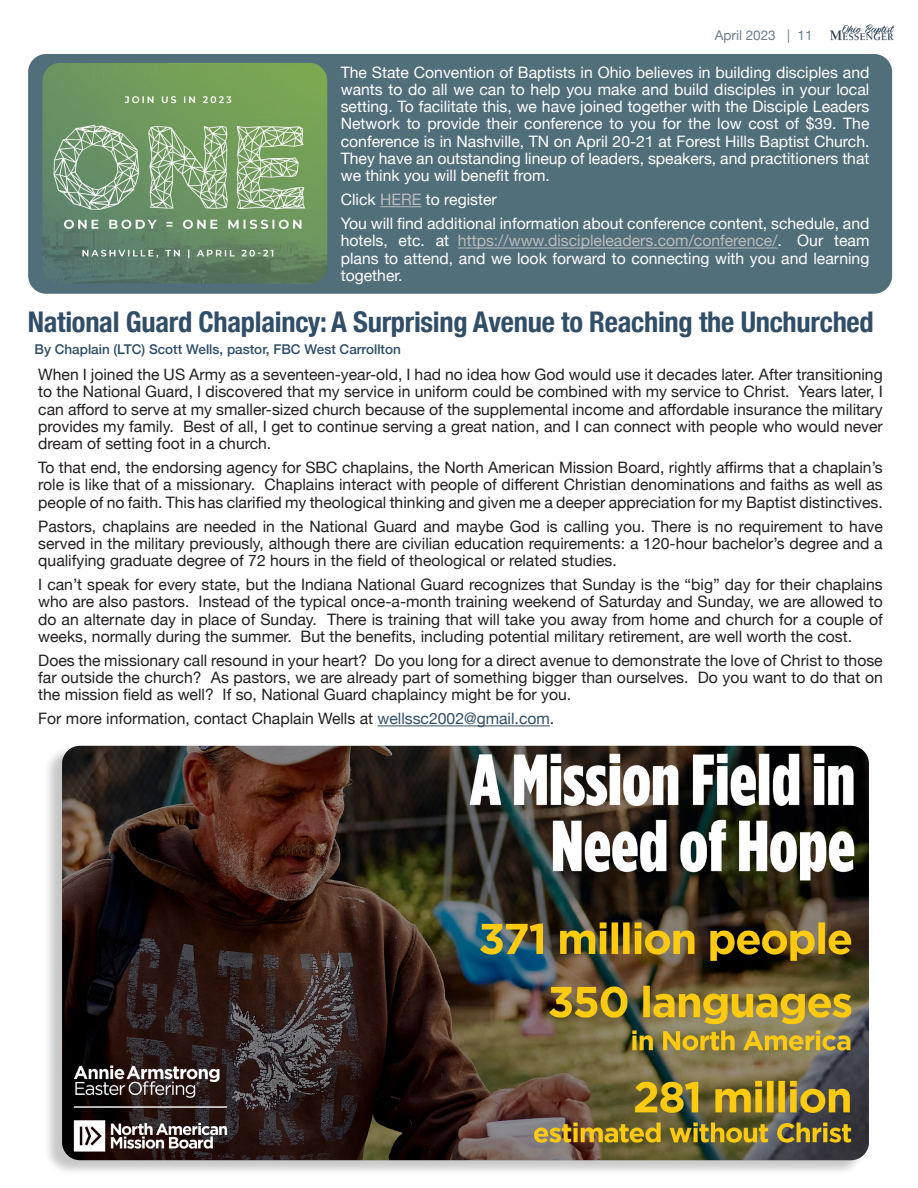
<style>
.page{position:relative;width:918px;height:1188px;background:#fff}
.page>*{position:absolute;margin:0;border:0;box-sizing:border-box;transform-origin:0 0}
.Headline_1{font:700 condensed 28.5px "Helvetica Neue";letter-spacing:-.01em;color:#304e67}
.t1{font:15.75px/17.2px "Helvetica Neue";color:#231f20;text-align:justify}
.t2{font:15.75px/17.2px "Helvetica Neue";color:#fff;text-align:justify}
.Author_Text{font:500 13.5px "Helvetica Neue";color:#304e67}
.t3{font:13.5px "Helvetica Neue";color:#6c7e8f}
.s1{color:#bdbbbd}
.s2{color:#304e67}
</style>
<div class="page">
<img style="left:830px;top:24px;width:64px;height:16px">
<div style="left:28px;top:54px;width:864px;height:240px;background:#516f7a;border-radius:18px"></div>
<img style="left:42px;top:63px;width:285px;height:221px">
<hr style="left:380px;top:206px;width:42px;height:1px;background:#bdbbbd">
<hr style="left:458px;top:248px;width:320px;height:1px;background:#bdbbbd">
<div style="left:43px;top:745px;width:823px;height:431px;background:#231f20;opacity:.25"></div>
<img style="left:62px;top:746px;width:807px;height:414px">
<hr style="left:377px;top:726px;width:173px;height:1px;background:#304e67">
<p class="t3" style="left:715px;top:25px;width:99px">April 2023 | 11</p>
<p class="t2" style="left:341px;top:64px;width:530px">The State Convention of Baptists in Ohio believes in building disciples and wants to do all we can to help you make and build disciples in your local setting. To facilitate this, we have joined together with the Disciple Leaders Network to provide their conference to you for the low cost of $39. The conference is in Nashville, TN on April 20-21 at Forest Hills Baptist Church.<br>They have an outstanding lineup of leaders, speakers, and practitioners that we think you will benefit from.</p>
<p class="t2" style="left:341px;top:192px;width:158px">Click <span class="s1">HERE</span> to register</p>
<p class="t2" style="left:341px;top:216px;width:530px">You will find additional information about conference content, schedule, and hotels, etc. at <span class="s1">https://www.discipleleaders.com/conference/</span>. Our team plans to attend, and we look forward to connecting with you and learning together.</p>
<p class="Headline_1" style="left:28px;top:298px;width:848px">National Guard Chaplaincy: A Surprising Avenue to Reaching the Unchurched</p>
<p class="t1" style="left:38px;top:367px;width:846px">When I joined the US Army as a seventeen-year-old, I had no idea how God would use it decades later. After transitioning to the National Guard, I discovered that my service in uniform could be combined with my service to Christ. Years later, I can afford to serve at my smaller-sized church because of the supplemental income and affordable insurance the military provides my family. Best of all, I get to continue serving a great nation, and I can connect with people who would never dream of setting foot in a church.</p>
<p class="t1" style="left:38px;top:460px;width:846px">To that end, the endorsing agency for SBC chaplains, the North American Mission Board, rightly affirms that a chaplain’s role is like that of a missionary. Chaplains interact with people of different Christian denominations and faiths as well as people of no faith. This has clarified my theological thinking and given me a deeper appreciation for my Baptist distinctives.</p>
<p class="t1" style="left:38px;top:518px;width:846px">Pastors, chaplains are needed in the National Guard and maybe God is calling you. There is no requirement to have served in the military previously, although there are civilian education requirements: a 120-hour bachelor’s degree and a qualifying graduate degree of 72 hours in the field of theological or related studies.</p>
<p class="t1" style="left:38px;top:577px;width:846px">I can’t speak for every state, but the Indiana National Guard recognizes that Sunday is the “big” day for their chaplains who are also pastors. Instead of the typical once-a-month training weekend of Saturday and Sunday, we are allowed to do an alternate day in place of Sunday. There is training that will take you away from home and church for a couple of weeks, normally during the summer. But the benefits, including potential military retirement, are well worth the cost.</p>
<p class="t1" style="left:38px;top:653px;width:846px">Does the missionary call resound in your heart? Do you long for a direct avenue to demonstrate the love of Christ to those far outside the church? As pastors, we are already part of something bigger than ourselves. Do you want to do that on the mission field as well? If so, National Guard chaplaincy might be for you.</p>
<p class="t1" style="left:38px;top:711px;width:518px">For more information, contact Chaplain Wells at <span class="s2">wellssc2002@gmail.com</span>.</p>
<p class="Author_Text" style="left:34px;top:338px;width:368px">By Chaplain (LTC) Scott Wells, pastor, FBC West Carrollton</p>
</div>
